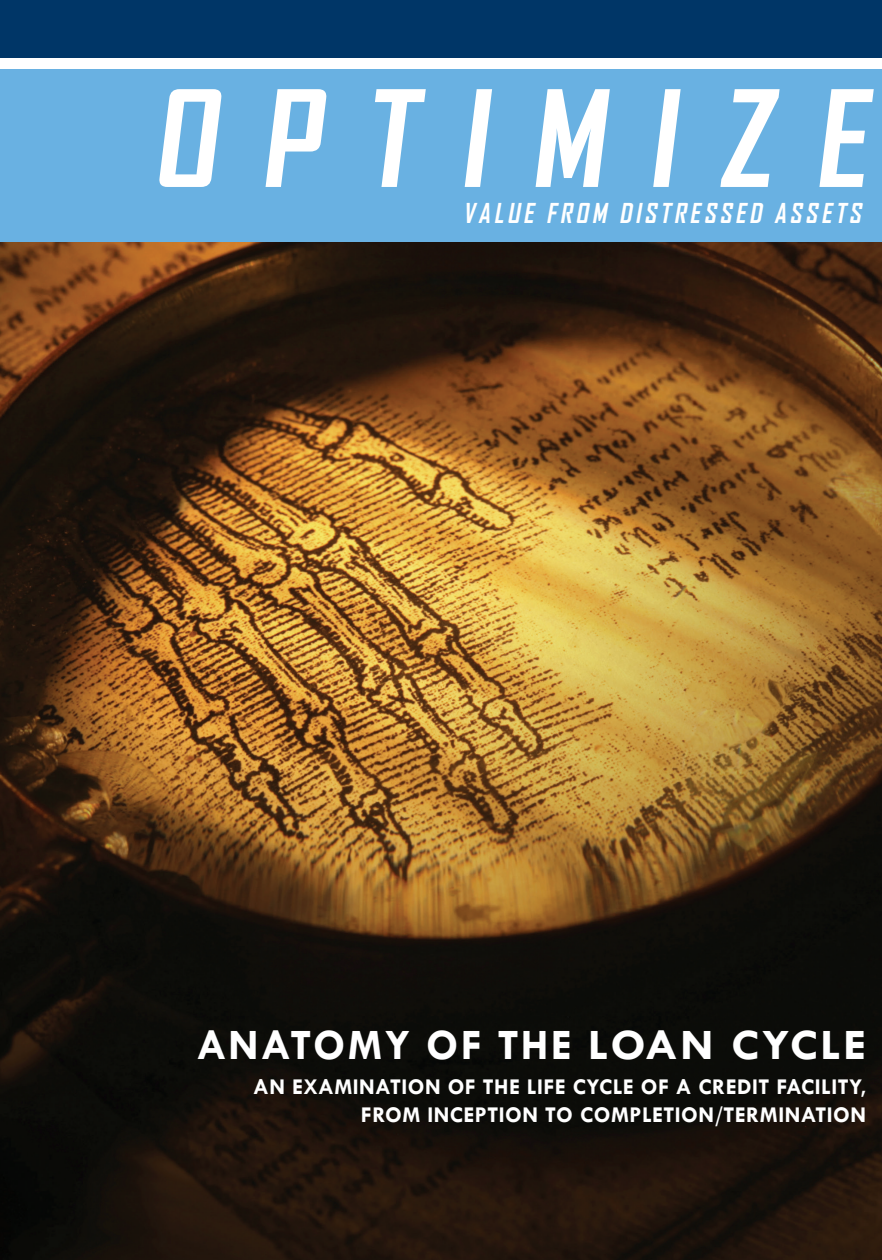
<style>
.page{position:relative;width:882px;height:1260px;background:#fff}
.page>*{position:absolute;margin:0;border:0;box-sizing:border-box;transform-origin:0 0}
.t1{font:700 128.1px "Agency FB";color:#fff;scale:1.05 1}
.t2{font:700 43.75px "Tw Cen";letter-spacing:.05em;color:#fff}
.t3{font:italic 700 26.25px "Agency FB";color:#fff}
.t4{font:700 22.75px/28px "Tw Cen";letter-spacing:.02em;color:#fff;text-align:right}
</style>
<div class="page">
<img style="left:0;top:242px;width:882px;height:1018px">
<div style="left:0;top:68px;width:882px;height:174px;background:#69b1e2"></div>
<div style="left:0;top:0;width:882px;height:58px;background:#003667"></div>
<h1 class="t1" style="left:152px;top:59px;width:700px">OPTIMIZE</h1>
<p class="t3" style="left:463px;top:197px;width:405px">VALUE FROM DISTRESSED ASSETS</p>
<h2 class="t2" style="left:196px;top:1019px;width:671px">ANATOMY OF THE LOAN CYCLE</h2>
<p class="t4" style="left:253px;top:1072px;width:614px">AN EXAMINATION OF THE LIFE CYCLE OF A CREDIT FACILITY,<br>FROM INCEPTION TO COMPLETION/TERMINATION</p>
</div>
